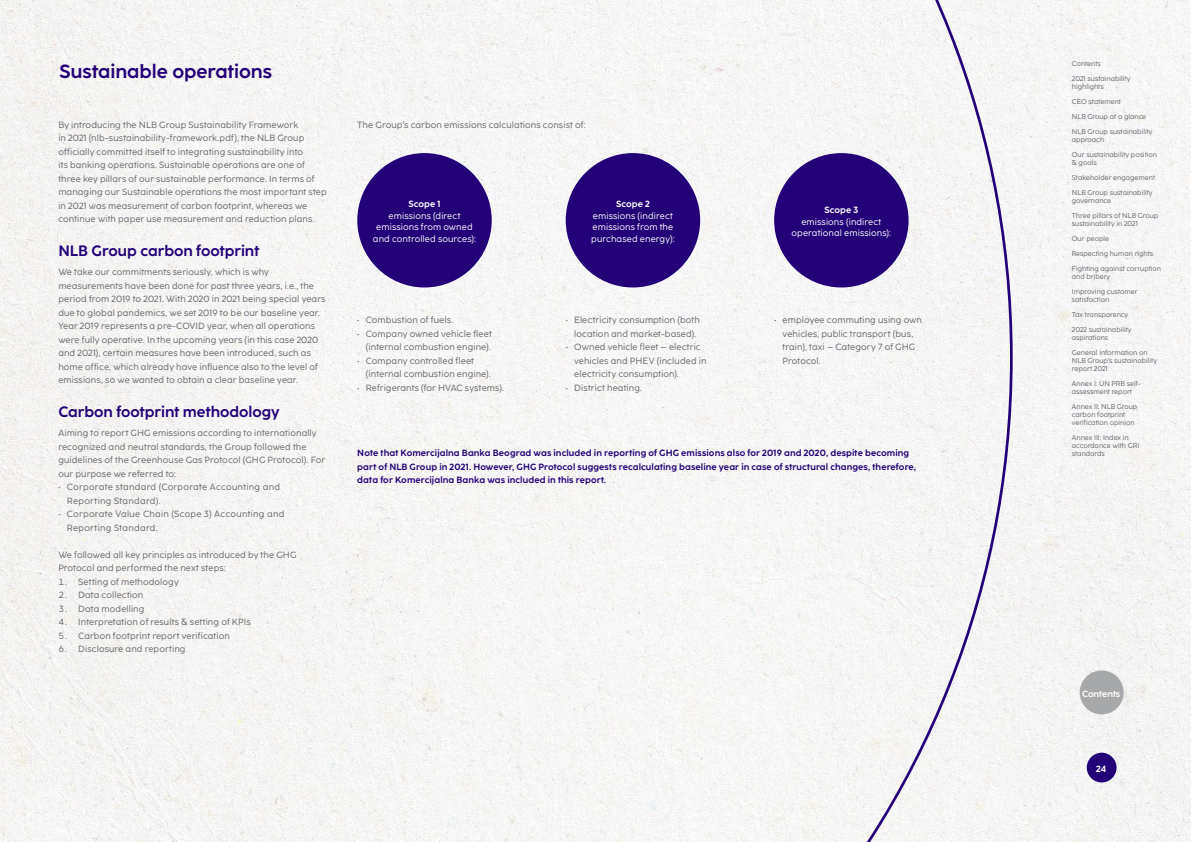
<style>
.page{position:relative;width:1191px;height:842px;background:#fff}
.page>*{position:absolute;margin:0;border:0;box-sizing:border-box;transform-origin:0 0}
.t1{font:700 19px "Coco Sharp";letter-spacing:-.005em;color:#230078}
.t2{font:700 15px "Coco Sharp";color:#230078}
.body{font:9px/13.5px "Coco Sharp";letter-spacing:.015em;color:#63666a}
.t3{font:700 9px/13.5px "Coco Sharp";letter-spacing:.01em;color:#230078}
.body-2{font:9px/11.7px "Coco Sharp";letter-spacing:.015em;color:#fff;text-align:center}
.body-3{font:700 9px "Coco Sharp";letter-spacing:.005em;color:#fff}
.t4{font:7px/15px "Coco Sharp";color:#63666a}
</style>
<div class="page">
<div style="left:1012px;top:0;width:179px;height:842px;background:#f5f5f5"></div>
<div style="left:0;top:0;width:1012px;height:842px;background:#f6f6f5"></div>
<div style="left:1086px;top:753px;width:30px;height:29px;background:#230078;border-radius:50%"></div>
<div style="left:1079px;top:670px;width:44px;height:44px;background:#a7a8aa;border-radius:50%"></div>
<div style="left:357px;top:153px;width:135px;height:134px;background:#230078;border-radius:50%"></div>
<div style="left:566px;top:153px;width:134px;height:134px;background:#230078;border-radius:50%"></div>
<div style="left:774px;top:153px;width:134px;height:134px;background:#230078;border-radius:50%"></div>
<h2 class="t1" style="left:60px;top:60px;width:214px">Sustainable operations</h2>
<p class="body" style="left:58px;top:118px;width:270px">By introducing the NLB Group Sustainability Framework<br>in 2021 (nlb-sustainability-framework.pdf), the NLB Group officially committed itself to integrating sustainability into<br>its banking operations. Sustainable operations are one of three key pillars of our sustainable performance. In terms of managing our Sustainable operations the most important step in 2021 was measurement of carbon footprint, whereas we continue with paper use measurement and reduction plans.</p>
<h3 class="t2" style="left:58px;top:242px;width:202px">NLB Group carbon footprint</h3>
<p class="body" style="left:58px;top:265px;width:268px">We take our commitments seriously, which is why measurements have been done for past three years, i.e., the period from 2019 to 2021. With 2020 in 2021 being special years due to global pandemics, we set 2019 to be our baseline year.<br>Year 2019 represents a pre-COVID year, when all operations were fully operative. In the upcoming years (in this case 2020 and 2021), certain measures have been introduced, such as home office, which already have influence also to the level of emissions, so we wanted to obtain a clear baseline year.</p>
<h3 class="t2" style="left:58px;top:403px;width:223px">Carbon footprint methodology</h3>
<p class="body" style="left:58px;top:426px;width:268px">Aiming to report GHG emissions according to internationally recognized and neutral standards, the Group followed the guidelines of the Greenhouse Gas Protocol (GHG Protocol). For our purpose we referred to:</p>
<p class="body" style="left:67px;top:480px;width:215px;text-indent:-9px">• Corporate standard (Corporate Accounting and<br>Reporting Standard).</p>
<p class="body" style="left:67px;top:507px;width:219px;text-indent:-9px">• Corporate Value Chain (Scope 3) Accounting and<br>Reporting Standard.</p>
<p class="body" style="left:58px;top:548px;width:239px">We followed all key principles as introduced by the GHG<br>Protocol and performed the next steps:</p>
<p class="body" style="left:58px;top:575px;width:122px">1. Setting of methodology</p>
<p class="body" style="left:58px;top:588px;width:86px">2. Data collection</p>
<p class="body" style="left:58px;top:602px;width:88px">3. Data modelling</p>
<p class="body" style="left:58px;top:615px;width:194px">4. Interpretation of results &amp; setting of KPIs</p>
<p class="body" style="left:58px;top:629px;width:173px">5. Carbon footprint report verification</p>
<p class="body" style="left:58px;top:642px;width:129px">6. Disclosure and reporting</p>
<p class="body" style="left:357px;top:118px;width:230px">The Group’s carbon emissions calculations consist of:</p>
<p class="body-3" style="left:408px;top:199px;width:34px">Scope 1</p>
<p class="body-2" style="left:373px;top:210px;width:105px">emissions (direct emissions from owned and controlled sources):</p>
<p class="body" style="left:357px;top:313px;width:97px">• Combustion of fuels.</p>
<p class="body" style="left:357px;top:327px;width:136px;text-align:right">• Company owned vehicle fleet (internal combustion engine).</p>
<p class="body" style="left:366px;top:354px;width:126px;text-indent:-9px">• Company controlled fleet (internal combustion engine).</p>
<p class="body" style="left:357px;top:381px;width:147px">• Refrigerants (for HVAC systems).</p>
<p class="body-3" style="left:616px;top:199px;width:34px">Scope 2</p>
<p class="body-2" style="left:591px;top:210px;width:85px;text-align:left">emissions (indirect emissions from the purchased energy):</p>
<p class="body" style="left:566px;top:313px;width:136px;text-align:center">• Electricity consumption (both location and market-based).</p>
<p class="body" style="left:574px;top:340px;width:134px;text-indent:-9px">• Owned vehicle fleet – electric vehicles and PHEV (included in electricity consumption).</p>
<p class="body" style="left:566px;top:381px;width:77px">• District heating.</p>
<p class="body-3" style="left:824px;top:204px;width:36px">Scope 3</p>
<p class="body-2" style="left:791px;top:216px;width:101px">emissions (indirect operational emissions):</p>
<p class="body" style="left:782px;top:313px;width:141px;text-indent:-9px">• employee commuting using own vehicles, public transport (bus, train), taxi – Category 7 of GHG<br>Protocol.</p>
<p class="t3" style="left:357px;top:446px;width:560px">Note that Komercijalna Banka Beograd was included in reporting of GHG emissions also for 2019 and 2020, despite becoming part of NLB Group in 2021. However, GHG Protocol suggests recalculating baseline year in case of structural changes, therefore, data for Komercijalna Banka was included in this report.</p>
<p class="t4" style="left:1071px;top:56px;width:60px">Contents<br>2021 sustainability</p>
<p class="t4" style="left:1071px;top:79px;width:82px">highlights<br>CEO statement<br>NLB Group at a glance<br>NLB Group sustainability</p>
<p class="t4" style="left:1071px;top:132px;width:87px">approach<br>Our sustainability position</p>
<p class="t4" style="left:1071px;top:155px;width:85px">&amp; goals<br>Stakeholder engagement<br>NLB Group sustainability</p>
<p class="t4" style="left:1071px;top:193px;width:88px">governance<br>Three pillars of NLB Group</p>
<p class="t4" style="left:1071px;top:216px;width:91px">sustainability in 2021<br>Our people<br>Respecting human rights<br>Fighting against corruption</p>
<p class="t4" style="left:1071px;top:269px;width:67px">and bribery<br>Improving customer</p>
<p class="t4" style="left:1071px;top:292px;width:61px">satisfaction<br>Tax transparency<br>2022 sustainability</p>
<p class="t4" style="left:1071px;top:330px;width:77px">aspirations<br>General information on</p>
<p class="t4" style="left:1071px;top:357px;width:87px;line-height:8px">NLB Group's sustainability report 2021</p>
<p class="t4" style="left:1071px;top:380px;width:70px;line-height:8px">Annex I: UN PRB self&shy;assessment report</p>
<p class="t4" style="left:1071px;top:403px;width:67px;line-height:8px">Annex II: NLB Group carbon footprint verification opinion</p>
<p class="t4" style="left:1071px;top:434px;width:69px;line-height:8px">Annex III: Index in accordance with GRI standards</p>
<p class="body-3" style="left:1082px;top:688px;width:40px">Contents</p>
<p class="body-3" style="left:1096px;top:763px;width:11px">24</p>
</div>
